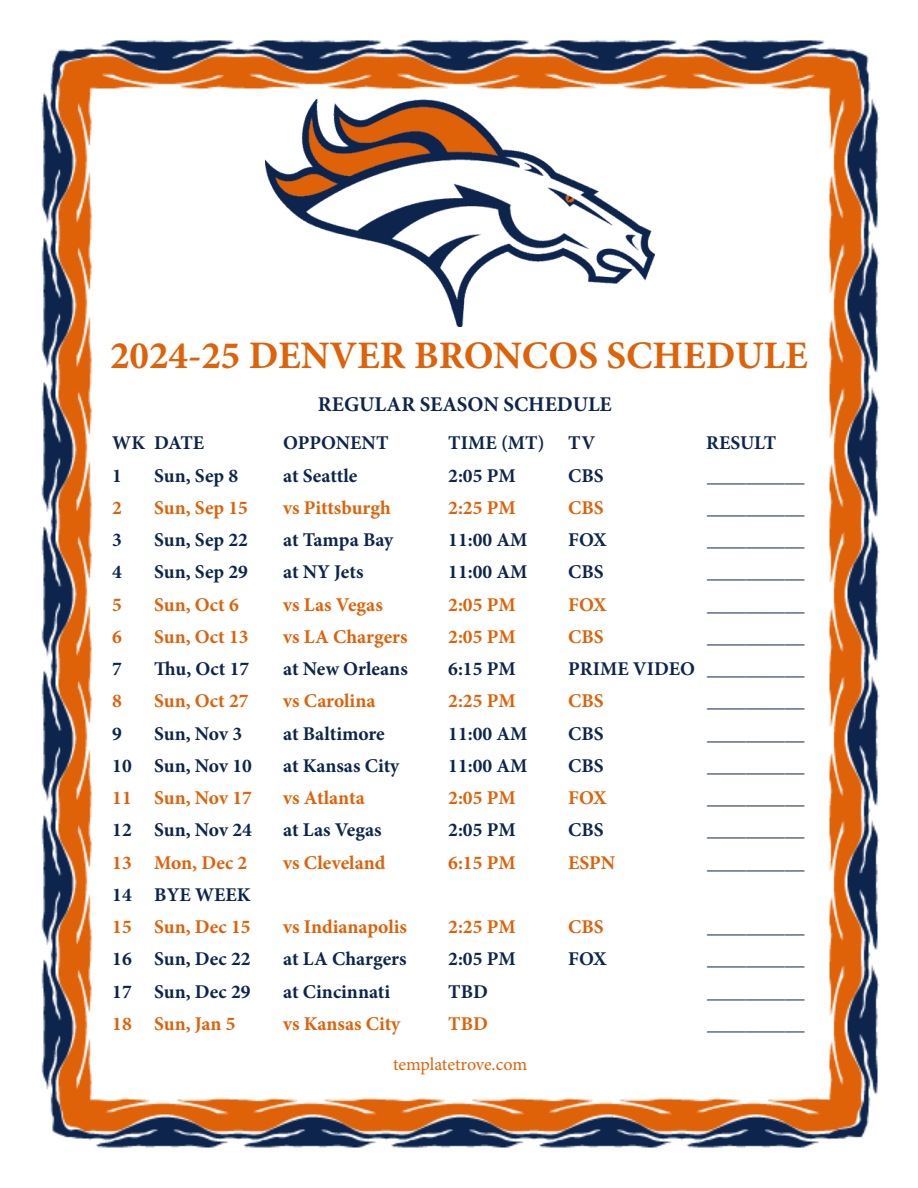
<style>
.page{position:relative;width:918px;height:1188px;background:#fff}
.page>*{position:absolute;margin:0;border:0;box-sizing:border-box;transform-origin:0 0}
.t1{font:700 39px "Minion Pro";color:#df6108}
.t2{font:700 21px "Minion Pro";color:#0d254c}
.t3{font:700 19.5px "Minion Pro";color:#0d254c}
.t4{font:700 19.5px "Minion Pro";color:#df6108}
.t5{font:18px "Minion Pro";letter-spacing:-.005em;color:#df6108}
</style>
<div class="page">
<img style="left:41px;top:40px;width:839px;height:1108px">
<img style="left:265px;top:100px;width:389px;height:226px">
<p class="t1" style="left:110px;top:328px;width:699px">2024-25 DENVER BRONCOS SCHEDULE</p>
<p class="t2" style="left:318px;top:390px;width:295px">REGULAR SEASON SCHEDULE</p>
<p class="t3" style="left:112px;top:429px;width:93px">WK DATE</p>
<p class="t3" style="left:283px;top:429px;width:107px">OPPONENT</p>
<p class="t3" style="left:448px;top:429px;width:148px">TIME (MT) TV</p>
<p class="t3" style="left:706px;top:429px;width:71px">RESULT</p>
<p class="t3" style="left:112px;top:462px;width:11px">1</p>
<p class="t3" style="left:154px;top:462px;width:86px">Sun, Sep 8</p>
<p class="t3" style="left:283px;top:462px;width:76px">at Seattle</p>
<p class="t3" style="left:448px;top:462px;width:69px">2:05 PM</p>
<p class="t3" style="left:568px;top:462px;width:37px">CBS</p>
<p class="t3" style="left:707px;top:462px;width:99px">__________</p>
<p class="t4" style="left:112px;top:494px;width:11px">2</p>
<p class="t4" style="left:154px;top:494px;width:95px">Sun, Sep 15</p>
<p class="t4" style="left:283px;top:494px;width:109px">vs Pittsburgh</p>
<p class="t4" style="left:448px;top:494px;width:69px">2:25 PM</p>
<p class="t4" style="left:568px;top:494px;width:37px">CBS</p>
<p class="t3" style="left:707px;top:494px;width:99px">__________</p>
<p class="t3" style="left:112px;top:526px;width:11px">3</p>
<p class="t3" style="left:154px;top:526px;width:95px">Sun, Sep 22</p>
<p class="t3" style="left:283px;top:526px;width:112px">at Tampa Bay</p>
<p class="t3" style="left:448px;top:526px;width:81px">11:00 AM</p>
<p class="t3" style="left:568px;top:526px;width:40px">FOX</p>
<p class="t3" style="left:707px;top:526px;width:99px">__________</p>
<p class="t3" style="left:112px;top:558px;width:11px">4</p>
<p class="t3" style="left:154px;top:558px;width:95px">Sun, Sep 29</p>
<p class="t3" style="left:283px;top:558px;width:82px">at NY Jets</p>
<p class="t3" style="left:448px;top:558px;width:81px">11:00 AM</p>
<p class="t3" style="left:568px;top:558px;width:37px">CBS</p>
<p class="t3" style="left:707px;top:558px;width:99px">__________</p>
<p class="t4" style="left:112px;top:591px;width:11px">5</p>
<p class="t4" style="left:154px;top:591px;width:86px">Sun, Oct 6</p>
<p class="t4" style="left:283px;top:591px;width:101px">vs Las Vegas</p>
<p class="t4" style="left:448px;top:591px;width:69px">2:05 PM</p>
<p class="t4" style="left:568px;top:591px;width:40px">FOX</p>
<p class="t3" style="left:707px;top:591px;width:99px">__________</p>
<p class="t4" style="left:112px;top:623px;width:11px">6</p>
<p class="t4" style="left:154px;top:623px;width:96px">Sun, Oct 13</p>
<p class="t4" style="left:283px;top:623px;width:126px">vs LA Chargers</p>
<p class="t4" style="left:448px;top:623px;width:69px">2:05 PM</p>
<p class="t4" style="left:568px;top:623px;width:37px">CBS</p>
<p class="t3" style="left:707px;top:623px;width:99px">__________</p>
<p class="t3" style="left:112px;top:655px;width:11px">7</p>
<p class="t3" style="left:154px;top:655px;width:97px">Thu, Oct 17</p>
<p class="t3" style="left:283px;top:655px;width:126px">at New Orleans</p>
<p class="t3" style="left:448px;top:655px;width:69px">6:15 PM</p>
<p class="t3" style="left:568px;top:655px;width:238px">PRIME VIDEO __________</p>
<p class="t4" style="left:112px;top:687px;width:11px">8</p>
<p class="t4" style="left:154px;top:687px;width:96px">Sun, Oct 27</p>
<p class="t4" style="left:283px;top:687px;width:94px">vs Carolina</p>
<p class="t4" style="left:448px;top:687px;width:69px">2:25 PM</p>
<p class="t4" style="left:568px;top:687px;width:37px">CBS</p>
<p class="t3" style="left:707px;top:687px;width:99px">__________</p>
<p class="t3" style="left:112px;top:720px;width:11px">9</p>
<p class="t3" style="left:154px;top:720px;width:89px">Sun, Nov 3</p>
<p class="t3" style="left:283px;top:720px;width:103px">at Baltimore</p>
<p class="t3" style="left:448px;top:720px;width:81px">11:00 AM</p>
<p class="t3" style="left:568px;top:720px;width:37px">CBS</p>
<p class="t3" style="left:707px;top:720px;width:99px">__________</p>
<p class="t3" style="left:112px;top:752px;width:141px">10 Sun, Nov 10</p>
<p class="t3" style="left:283px;top:752px;width:118px">at Kansas City</p>
<p class="t3" style="left:448px;top:752px;width:81px">11:00 AM</p>
<p class="t3" style="left:568px;top:752px;width:37px">CBS</p>
<p class="t3" style="left:707px;top:752px;width:99px">__________</p>
<p class="t4" style="left:112px;top:784px;width:141px">11 Sun, Nov 17</p>
<p class="t4" style="left:283px;top:784px;width:83px">vs Atlanta</p>
<p class="t4" style="left:448px;top:784px;width:69px">2:05 PM</p>
<p class="t4" style="left:568px;top:784px;width:40px">FOX</p>
<p class="t3" style="left:707px;top:784px;width:99px">__________</p>
<p class="t3" style="left:112px;top:816px;width:141px">12 Sun, Nov 24</p>
<p class="t3" style="left:283px;top:816px;width:100px">at Las Vegas</p>
<p class="t3" style="left:448px;top:816px;width:69px">2:05 PM</p>
<p class="t3" style="left:568px;top:816px;width:37px">CBS</p>
<p class="t3" style="left:707px;top:816px;width:99px">__________</p>
<p class="t4" style="left:112px;top:849px;width:137px">13 Mon, Dec 2</p>
<p class="t4" style="left:283px;top:849px;width:104px">vs Cleveland</p>
<p class="t4" style="left:448px;top:849px;width:69px">6:15 PM</p>
<p class="t4" style="left:568px;top:849px;width:48px">ESPN</p>
<p class="t3" style="left:707px;top:849px;width:99px">__________</p>
<p class="t3" style="left:112px;top:881px;width:140px">14 BYE WEEK</p>
<p class="t4" style="left:112px;top:913px;width:140px">15 Sun, Dec 15</p>
<p class="t4" style="left:283px;top:913px;width:125px">vs Indianapolis</p>
<p class="t4" style="left:448px;top:913px;width:69px">2:25 PM</p>
<p class="t4" style="left:568px;top:913px;width:37px">CBS</p>
<p class="t3" style="left:707px;top:913px;width:99px">__________</p>
<p class="t3" style="left:112px;top:945px;width:140px">16 Sun, Dec 22</p>
<p class="t3" style="left:283px;top:945px;width:125px">at LA Chargers</p>
<p class="t3" style="left:448px;top:945px;width:69px">2:05 PM</p>
<p class="t3" style="left:568px;top:945px;width:40px">FOX</p>
<p class="t3" style="left:707px;top:945px;width:99px">__________</p>
<p class="t3" style="left:112px;top:978px;width:140px">17 Sun, Dec 29</p>
<p class="t3" style="left:283px;top:978px;width:108px">at Cincinnati</p>
<p class="t3" style="left:448px;top:978px;width:41px">TBD</p>
<p class="t3" style="left:707px;top:978px;width:99px">__________</p>
<p class="t4" style="left:112px;top:1010px;width:125px">18 Sun, Jan 5</p>
<p class="t4" style="left:283px;top:1010px;width:119px">vs Kansas City</p>
<p class="t4" style="left:448px;top:1010px;width:41px">TBD</p>
<p class="t3" style="left:707px;top:1010px;width:99px">__________</p>
<p class="t5" style="left:393px;top:1052px;width:136px">templatetrove.com</p>
</div>
